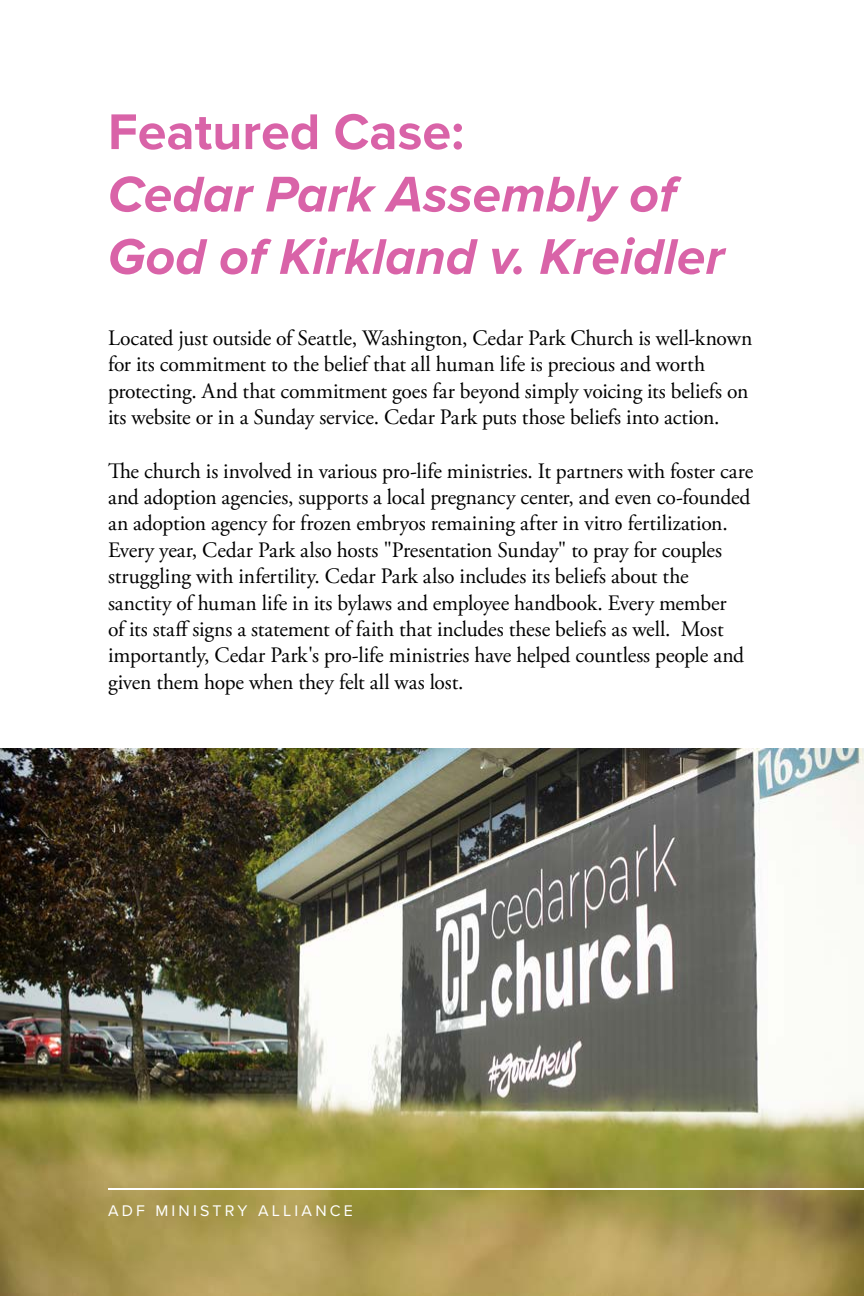
<style>
.page{position:relative;width:864px;height:1296px;background:#fff}
.page>*{position:absolute;margin:0;border:0;box-sizing:border-box;transform-origin:0 0}
.t1{font:italic 700 52px/62.4px "Proxima Nova";color:#d963a8}
.t2{font:700 52px "Proxima Nova";color:#d963a8}
.t3{font:22px/26.4px "Adobe Garamond Pro";letter-spacing:-.005em;color:#000}
.t4{font:16px "Proxima Nova";letter-spacing:.2em;color:#fff}
</style>
<div class="page">
<img style="left:0;top:749px;width:864px;height:547px">
<hr style="left:108px;top:1188px;width:756px;height:2px;background:#fff">
<h1 class="t2" style="left:108px;top:93px;width:358px">Featured Case:</h1>
<h1 class="t1" style="left:108px;top:162px;width:618px">Cedar Park Assembly of<br>God of Kirkland v. Kreidler</h1>
<p class="t3" style="left:108px;top:326px;width:646px">Located just outside of Seattle, Washington, Cedar Park Church is well-known for its commitment to the belief that all human life is precious and worth protecting. And that commitment goes far beyond simply voicing its beliefs on its website or in a Sunday service. Cedar Park puts those beliefs into action.</p>
<p class="t3" style="left:108px;top:458px;width:647px">The church is involved in various pro-life ministries. It partners with foster care and adoption agencies, supports a local pregnancy center, and even co-founded an adoption agency for frozen embryos remaining after in vitro fertilization.<br>Every year, Cedar Park also hosts "Presentation Sunday" to pray for couples struggling with infertility. Cedar Park also includes its beliefs about the sanctity of human life in its bylaws and employee handbook. Every member<br>of its staff signs a statement of faith that includes these beliefs as well. Most importantly, Cedar Park's pro-life ministries have helped countless people and given them hope when they felt all was lost.</p>
<p class="t4" style="left:108px;top:1199px;width:247px">ADF MINISTRY ALLIANCE</p>
</div>
